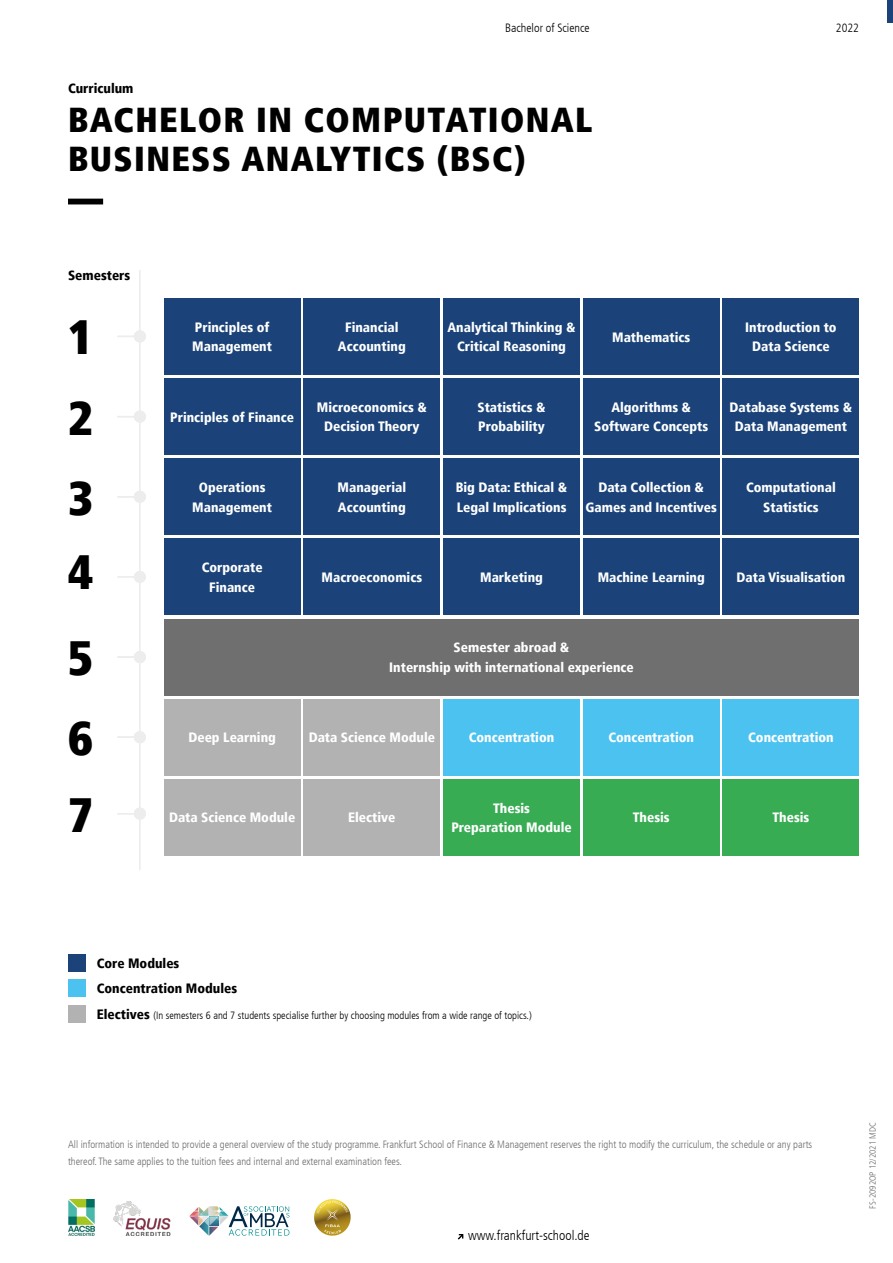
<style>
.page{position:relative;width:893px;height:1263px;background:#fff}
.page>*{position:absolute;margin:0;border:0;box-sizing:border-box;transform-origin:0 0}
.t1{font:900 condensed 48px/80.1px "Frutiger LT";color:#000}
.t2{font:900 condensed 34.5px/39px "Frutiger LT";letter-spacing:.04em;color:#000}
.t3{font:900 condensed 13.5px/19.5px "Frutiger LT";color:#fff;text-align:center}
.t4{font:900 condensed 13.5px "Frutiger LT";color:#000}
.t5{font:300 condensed 13.5px "Frutiger LT";color:#000}
.t6{font:300 condensed 12px "Frutiger LT";color:#000}
.t7{font:300 condensed 10.5px/16.5px "Frutiger LT";color:#706f6f}
.t8{font:300 condensed 10.5px "Frutiger LT";color:#000}
.t9{font:300 condensed 9px "Frutiger LT";color:#706f6f}
.s1{font-weight:900;font-size:13.5px}
</style>
<div class="page">
<div style="left:887px;top:0;width:6px;height:23px;background:#1b4379"></div>
<svg style="left:458px;top:1234px;width:5px;height:5px"></svg>
<svg style="left:189px;top:1206px;width:100px;height:30px"></svg>
<img style="left:68px;top:1199px;width:26px;height:37px">
<svg style="left:314px;top:1199px;width:37px;height:37px"></svg>
<img style="left:113px;top:1201px;width:58px;height:35px">
<div style="left:68px;top:199px;width:35px;height:5px;background:#000"></div>
<svg style="left:117px;top:336px;width:17px;height:1px"></svg>
<div style="left:134px;top:330px;width:12px;height:12px;background:#ededed;border-radius:50%"></div>
<svg style="left:117px;top:416px;width:17px;height:1px"></svg>
<div style="left:134px;top:411px;width:12px;height:11px;background:#ededed;border-radius:50%"></div>
<svg style="left:117px;top:496px;width:17px;height:1px"></svg>
<div style="left:134px;top:491px;width:12px;height:12px;background:#ededed;border-radius:50%"></div>
<svg style="left:117px;top:576px;width:17px;height:1px"></svg>
<div style="left:134px;top:571px;width:12px;height:12px;background:#ededed;border-radius:50%"></div>
<hr style="left:117px;top:656px;width:22px;height:2px;background:#ededed">
<div style="left:134px;top:651px;width:12px;height:12px;background:#ededed;border-radius:50%"></div>
<svg style="left:117px;top:737px;width:17px;height:1px"></svg>
<div style="left:134px;top:731px;width:12px;height:12px;background:#ededed;border-radius:50%"></div>
<svg style="left:117px;top:813px;width:17px;height:1px"></svg>
<div style="left:134px;top:808px;width:12px;height:11px;background:#ededed;border-radius:50%"></div>
<hr style="left:139px;top:270px;width:1px;height:600px;background:#ededed">
<div style="left:68px;top:954px;width:17px;height:17px;background:#1b4379"></div>
<div style="left:68px;top:980px;width:17px;height:17px;background:#4cc2f1"></div>
<div style="left:68px;top:1005px;width:17px;height:17px;background:#b3b2b2"></div>
<div style="left:443px;top:699px;width:137px;height:76px;background:#4cc2f1"></div>
<div style="left:583px;top:699px;width:136px;height:76px;background:#4cc2f1"></div>
<div style="left:723px;top:699px;width:136px;height:76px;background:#4cc2f1"></div>
<div style="left:164px;top:699px;width:136px;height:76px;background:#b3b2b2"></div>
<div style="left:304px;top:699px;width:136px;height:76px;background:#b3b2b2"></div>
<div style="left:443px;top:779px;width:137px;height:77px;background:#38ac53"></div>
<div style="left:583px;top:779px;width:136px;height:77px;background:#38ac53"></div>
<div style="left:723px;top:779px;width:136px;height:77px;background:#38ac53"></div>
<div style="left:164px;top:779px;width:136px;height:77px;background:#b3b2b2"></div>
<div style="left:304px;top:779px;width:136px;height:77px;background:#b3b2b2"></div>
<div style="left:164px;top:539px;width:136px;height:76px;background:#1b4379"></div>
<div style="left:304px;top:539px;width:136px;height:76px;background:#1b4379"></div>
<div style="left:443px;top:539px;width:137px;height:76px;background:#1b4379"></div>
<div style="left:583px;top:539px;width:136px;height:76px;background:#1b4379"></div>
<div style="left:723px;top:539px;width:136px;height:76px;background:#1b4379"></div>
<div style="left:164px;top:458px;width:136px;height:77px;background:#1b4379"></div>
<div style="left:304px;top:458px;width:136px;height:77px;background:#1b4379"></div>
<div style="left:443px;top:458px;width:137px;height:77px;background:#1b4379"></div>
<div style="left:583px;top:458px;width:136px;height:77px;background:#1b4379"></div>
<div style="left:723px;top:458px;width:136px;height:77px;background:#1b4379"></div>
<div style="left:164px;top:378px;width:136px;height:77px;background:#1b4379"></div>
<div style="left:304px;top:378px;width:136px;height:77px;background:#1b4379"></div>
<div style="left:443px;top:378px;width:137px;height:77px;background:#1b4379"></div>
<div style="left:583px;top:378px;width:136px;height:77px;background:#1b4379"></div>
<div style="left:723px;top:378px;width:136px;height:77px;background:#1b4379"></div>
<div style="left:164px;top:298px;width:136px;height:77px;background:#1b4379"></div>
<div style="left:304px;top:298px;width:136px;height:77px;background:#1b4379"></div>
<div style="left:443px;top:298px;width:137px;height:77px;background:#1b4379"></div>
<div style="left:583px;top:298px;width:136px;height:77px;background:#1b4379"></div>
<div style="left:723px;top:298px;width:136px;height:77px;background:#1b4379"></div>
<div style="left:164px;top:619px;width:695px;height:76px;background:#706f6f"></div>
<p class="t6" style="left:505px;top:21px;width:86px">Bachelor of Science</p>
<p class="t4" style="left:68px;top:80px;width:67px">Curriculum</p>
<h2 class="t2" style="left:68px;top:100px;width:526px">BACHELOR IN COMPUTATIONAL<br>BUSINESS ANALYTICS (BSC)</h2>
<p class="t4" style="left:68px;top:267px;width:64px">Semesters</p>
<p class="t6" style="left:836px;top:21px;width:25px">2022</p>
<h1 class="t1" style="left:68px;top:297px;width:26px;text-align:justify">1<br>2<br>3</h1>
<h1 class="t1" style="left:68px;top:529px;width:26px;line-height:86.1px">4<br>5</h1>
<h1 class="t1" style="left:68px;top:700px;width:26px;line-height:76.3px">6<br>7</h1>
<p class="t3" style="left:192px;top:317px;width:81px;text-align:left">Principles of<br>Management</p>
<p class="t3" style="left:338px;top:317px;width:69px">Financial<br>Accounting</p>
<p class="t3" style="left:447px;top:317px;width:130px">Analytical Thinking &amp;<br>Critical Reasoning</p>
<p class="t3" style="left:612px;top:327px;width:80px">Mathematics</p>
<p class="t3" style="left:745px;top:317px;width:93px">Introduction to<br>Data Science</p>
<p class="t3" style="left:170px;top:407px;width:125px">Principles of Finance</p>
<p class="t3" style="left:317px;top:397px;width:112px">Microeconomics &amp;<br>Decision Theory</p>
<p class="t3" style="left:477px;top:397px;width:70px;text-align:left">Statistics &amp;<br>Probability</p>
<p class="t3" style="left:594px;top:397px;width:116px">Algorithms &amp;<br>Software Concepts</p>
<p class="t3" style="left:729px;top:397px;width:124px">Database Systems &amp;<br>Data Management</p>
<p class="t3" style="left:192px;top:478px;width:81px">Operations<br>Management</p>
<p class="t3" style="left:338px;top:478px;width:70px;text-align:left">Managerial<br>Accounting</p>
<p class="t3" style="left:456px;top:478px;width:113px;text-align:left">Big Data: Ethical &amp;<br>Legal Implications</p>
<p class="t3" style="left:586px;top:478px;width:133px">Data Collection &amp;<br>Games and Incentives</p>
<p class="t3" style="left:746px;top:478px;width:91px">Computational<br>Statistics</p>
<p class="t3" style="left:202px;top:558px;width:62px">Corporate<br>Finance</p>
<p class="t3" style="left:322px;top:567px;width:102px">Macroeconomics</p>
<p class="t3" style="left:480px;top:567px;width:64px">Marketing</p>
<p class="t3" style="left:598px;top:567px;width:109px">Machine Learning</p>
<p class="t3" style="left:736px;top:567px;width:110px">Data Visualisation</p>
<p class="t3" style="left:389px;top:638px;width:246px">Semester abroad &amp;<br>Internship with international experience</p>
<p class="t3" style="left:188px;top:728px;width:89px">Deep Learning</p>
<p class="t3" style="left:309px;top:728px;width:128px">Data Science Module</p>
<p class="t3" style="left:469px;top:728px;width:87px">Concentration</p>
<p class="t3" style="left:608px;top:728px;width:87px">Concentration</p>
<p class="t3" style="left:748px;top:728px;width:87px">Concentration</p>
<p class="t3" style="left:451px;top:798px;width:122px">Thesis<br>Preparation Module</p>
<p class="t3" style="left:169px;top:808px;width:128px">Data Science Module</p>
<p class="t3" style="left:348px;top:808px;width:49px">Elective</p>
<p class="t3" style="left:633px;top:808px;width:38px">Thesis</p>
<p class="t3" style="left:772px;top:808px;width:38px">Thesis</p>
<p class="t4" style="left:97px;top:955px;width:84px">Core Modules</p>
<p class="t4" style="left:97px;top:980px;width:142px">Concentration Modules</p>
<p class="t8" style="left:97px;top:1009px;width:436px"><span class="s1">Electives</span> (In semesters 6 and 7 students specialise further by choosing modules from a wide range of topics.)</p>
<p class="t7" style="left:68px;top:1136px;width:746px">All information is intended to provide a general overview of the study programme. Frankfurt School of Finance &amp; Management reserves the right to modify the curriculum, the schedule or any parts thereof. The same applies to the tuition fees and internal and external examination fees.</p>
<p class="t5" style="left:468px;top:1227px;width:123px">www.frankfurt-school.de</p>
<p class="t9" style="left:868px;top:1208px;width:88px;rotate:-90deg">FS-2092OP 12/2021 MDC</p>
</div>
